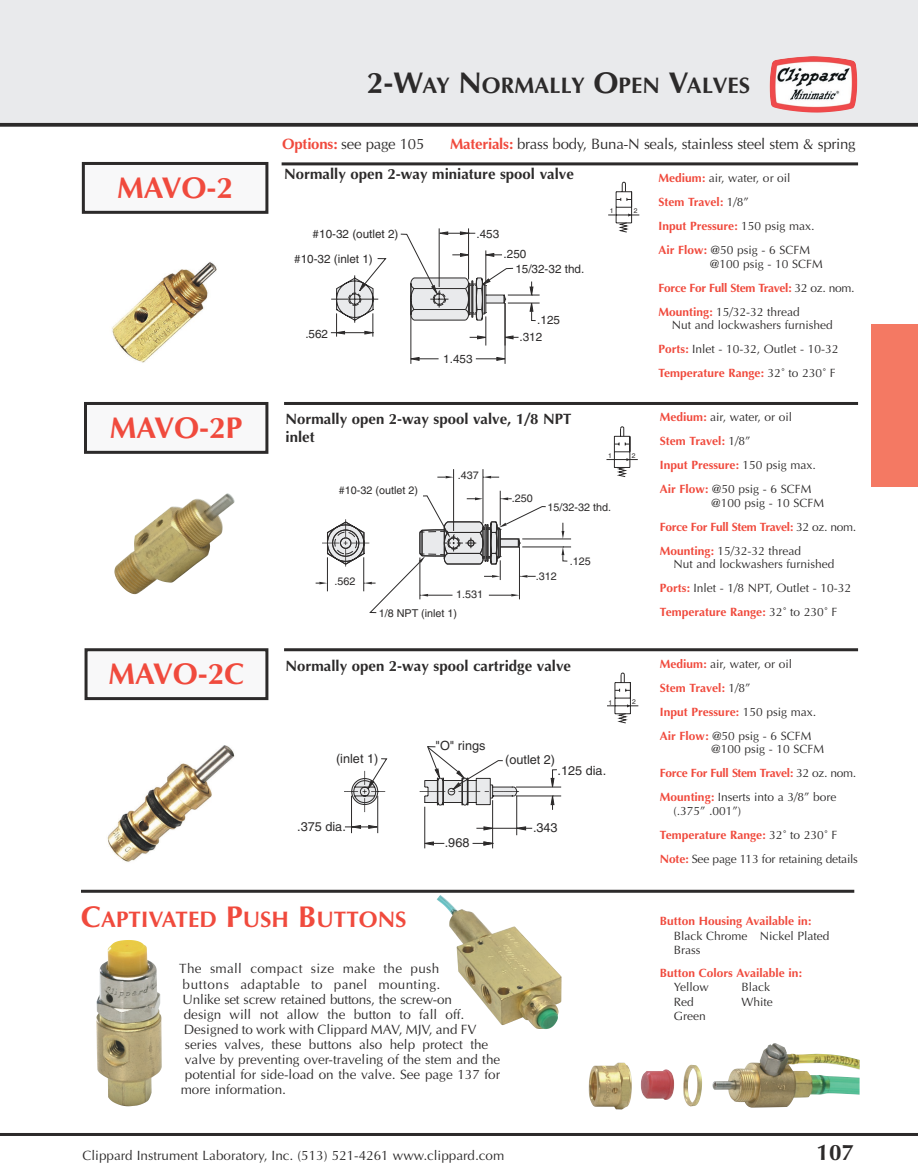
<style>
.page{position:relative;width:918px;height:1172px;background:#fff}
.page>*{position:absolute;margin:0;border:0;box-sizing:border-box;transform-origin:0 0}
.t1{font:700 30px "Optima";color:#f04a3d}
.t2{font:700 22.5px "Optima";color:#2c2a2a}
.t3{font:700 22.5px "Optima";color:#f04a3d}
.t4{font:700 15px/18.3px "Optima";color:#2c2a2a}
.t5{font:15px "Optima";letter-spacing:-.015em;color:#2c2a2a}
.t6{font:13.5px "Optima";color:#2c2a2a}
.t7{font:13.5px "Optima";letter-spacing:.02em;color:#2c2a2a}
.t8{font:12.6px "Helvetica";color:#2c2a2a}
.t9{font:12px/24px "Optima";color:#2c2a2a}
.t10{font:700 12px "Optima";color:#f04a3d}
.t11{font:11.7px/16.6px "Helvetica";color:#2c2a2a}
.t12{font:10.8px "Helvetica";color:#2c2a2a}
.t13{font:6.75px "Helvetica";color:#2c2a2a}
.s1{font-size:30px}
.s2{font-weight:700;color:#f04a3d}
</style>
<div class="page">
<img style="left:589px;top:1043px;width:271px;height:66px">
<img style="left:96px;top:940px;width:66px;height:166px">
<div style="left:0;top:0;width:918px;height:124px;background:#e9eaec"></div>
<hr style="left:0;top:1133px;width:918px;height:3px;background:#2c2a2a">
<img style="left:770px;top:56px;width:87px;height:57px">
<svg style="left:0;top:123px;width:918px;height:4px;background:#3c3a3a"></svg>
<div style="left:871px;top:324px;width:47px;height:162px;background:#f47963"></div>
<svg style="left:608px;top:181px;width:32px;height:52px"></svg>
<svg style="left:606px;top:426px;width:32px;height:51px"></svg>
<hr style="left:439px;top:228px;width:1px;height:59px;background:#2c2a2a">
<hr style="left:468px;top:228px;width:1px;height:51px;background:#2c2a2a">
<svg style="left:330px;top:231px;width:210px;height:133px"></svg>
<hr style="left:453px;top:469px;width:1px;height:62px;background:#2c2a2a">
<hr style="left:483px;top:469px;width:1px;height:54px;background:#2c2a2a">
<svg style="left:437px;top:476px;width:17px;height:2px"></svg>
<svg style="left:483px;top:476px;width:16px;height:2px"></svg>
<svg style="left:316px;top:490px;width:256px;height:123px"></svg>
<div style="left:83px;top:163px;width:184px;height:49px;background:#f8f8f9"></div>
<div style="left:82px;top:162px;width:186px;height:52px;border:3px solid #2c2a2a"></div>
<hr style="left:282px;top:162px;width:576px;height:3px;background:#2c2a2a">
<div style="left:86px;top:403px;width:181px;height:49px;background:#f8f8f9"></div>
<div style="left:84px;top:402px;width:184px;height:52px;border:3px solid #2c2a2a"></div>
<hr style="left:284px;top:402px;width:574px;height:3px;background:#2c2a2a">
<img style="left:112px;top:262px;width:105px;height:101px">
<img style="left:114px;top:493px;width:121px;height:101px">
<svg style="left:607px;top:672px;width:32px;height:52px"></svg>
<div style="left:86px;top:649px;width:181px;height:49px;background:#f8f8f9"></div>
<div style="left:85px;top:648px;width:183px;height:52px;border:3px solid #2c2a2a"></div>
<hr style="left:284px;top:648px;width:574px;height:3px;background:#2c2a2a">
<img style="left:107px;top:745px;width:128px;height:117px">
<hr style="left:424px;top:806px;width:1px;height:42px;background:#2c2a2a">
<hr style="left:492px;top:800px;width:1px;height:48px;background:#2c2a2a">
<svg style="left:424px;top:841px;width:20px;height:4px"></svg>
<hr style="left:516px;top:795px;width:1px;height:40px;background:#2c2a2a">
<svg style="left:473px;top:841px;width:21px;height:4px"></svg>
<svg style="left:344px;top:746px;width:218px;height:87px"></svg>
<hr style="left:81px;top:889px;width:773px;height:3px;background:#2c2a2a">
<img style="left:437px;top:895px;width:125px;height:134px">
<h2 class="t2" style="left:367px;top:76px;width:385px"><span class="s1">2-W</span>AY <span class="s1">N</span>ORMALLY <span class="s1">O</span>PEN <span class="s1">V</span>ALVES</h2>
<h1 class="t1" style="left:117px;top:175px;width:118px">MAVO-2</h1>
<h1 class="t1" style="left:110px;top:415px;width:134px">MAVO-2P</h1>
<p class="t5" style="left:282px;top:138px;width:144px"><span class="s2">Options:</span> see page 105</p>
<p class="t5" style="left:450px;top:138px;width:407px"><span class="s2">Materials:</span> brass body, Buna-N seals, stainless steel stem &amp; spring</p>
<p class="t4" style="left:284px;top:166px;width:291px">Normally open 2-way miniature spool valve</p>
<p class="t11" style="left:313px;top:227px;width:87px">#10-32 (outlet 2)</p>
<p class="t11" style="left:294px;top:252px;width:80px">#10-32 (inlet 1)</p>
<p class="t11" style="left:305px;top:326px;width:24px">.562</p>
<p class="t11" style="left:476px;top:226px;width:24px">.453</p>
<p class="t11" style="left:504px;top:247px;width:24px">.250</p>
<p class="t11" style="left:515px;top:261px;width:70px">15/32-32 thd.</p>
<p class="t11" style="left:443px;top:352px;width:31px">1.453</p>
<p class="t11" style="left:520px;top:313px;width:42px;text-indent:18px">.125 .312</p>
<p class="t4" style="left:286px;top:411px;width:287px">Normally open 2-way spool valve, 1/8 NPT inlet</p>
<p class="t12" style="left:458px;top:471px;width:23px">.437</p>
<p class="t13" style="left:610px;top:208px;width:5px">1</p>
<p class="t13" style="left:634px;top:208px;width:5px">2</p>
<p class="t13" style="left:608px;top:453px;width:5px">1</p>
<p class="t13" style="left:632px;top:453px;width:5px">2</p>
<p class="t12" style="left:339px;top:486px;width:81px">#10-32 (outlet 2)</p>
<p class="t12" style="left:334px;top:577px;width:23px">.562</p>
<p class="t12" style="left:456px;top:590px;width:29px">1.531</p>
<p class="t12" style="left:379px;top:609px;width:80px">1/8 NPT (inlet 1)</p>
<p class="t12" style="left:512px;top:494px;width:23px">.250</p>
<p class="t12" style="left:548px;top:503px;width:65px">15/32-32 thd.</p>
<p class="t12" style="left:570px;top:557px;width:23px">.125</p>
<p class="t12" style="left:536px;top:572px;width:23px">.312</p>
<p class="t9" style="left:658px;top:167px;width:158px"><span class="s2">Medium:</span> air, water, or oil<br><span class="s2">Stem Travel:</span> 1/8”<br><span class="s2">Input Pressure:</span> 150 psig max.<br><span class="s2">Air Flow:</span> @50 psig - 6 SCFM</p>
<p class="t9" style="left:658px;top:253px;width:198px;text-indent:51px">@100 psig - 10 SCFM<br><span class="s2">Force For Full Stem Travel:</span> 32 oz. nom.<br><span class="s2">Mounting:</span> 15/32-32 thread</p>
<p class="t9" style="left:658px;top:314px;width:182px;text-indent:14px">Nut and lockwashers furnished<br><span class="s2">Ports:</span> Inlet - 10-32, Outlet - 10-32<br><span class="s2">Temperature Range:</span> 32˚ to 230˚ F</p>
<p class="t9" style="left:660px;top:406px;width:158px"><span class="s2">Medium:</span> air, water, or oil<br><span class="s2">Stem Travel:</span> 1/8”<br><span class="s2">Input Pressure:</span> 150 psig max.<br><span class="s2">Air Flow:</span> @50 psig - 6 SCFM</p>
<p class="t9" style="left:660px;top:492px;width:198px;text-indent:51px">@100 psig - 10 SCFM<br><span class="s2">Force For Full Stem Travel:</span> 32 oz. nom.<br><span class="s2">Mounting:</span> 15/32-32 thread</p>
<p class="t9" style="left:660px;top:553px;width:193px;text-indent:14px">Nut and lockwashers furnished<br><span class="s2">Ports:</span> Inlet - 1/8 NPT, Outlet - 10-32<br><span class="s2">Temperature Range:</span> 32˚ to 230˚ F</p>
<h1 class="t1" style="left:108px;top:661px;width:138px">MAVO-2C</h1>
<p class="t4" style="left:286px;top:658px;width:287px">Normally open 2-way spool cartridge valve</p>
<p class="t9" style="left:660px;top:652px;width:158px"><span class="s2">Medium:</span> air, water, or oil<br><span class="s2">Stem Travel:</span> 1/8”<br><span class="s2">Input Pressure:</span> 150 psig max.<br><span class="s2">Air Flow:</span> @50 psig - 6 SCFM</p>
<p class="t9" style="left:660px;top:738px;width:198px;text-indent:51px">@100 psig - 10 SCFM<br><span class="s2">Force For Full Stem Travel:</span> 32 oz. nom.<br><span class="s2">Mounting:</span> Inserts into a 3/8” bore</p>
<p class="t9" style="left:660px;top:799px;width:199px;text-indent:14px">(.375” .001”)<br><span class="s2">Temperature Range:</span> 32˚ to 230˚ F<br><span class="s2">Note:</span> See page 113 for retaining details</p>
<p class="t13" style="left:609px;top:699px;width:5px">1</p>
<p class="t13" style="left:632px;top:699px;width:5px">2</p>
<p class="t8" style="left:436px;top:741px;width:51px">"O" rings</p>
<p class="t8" style="left:336px;top:754px;width:44px">(inlet 1)</p>
<p class="t8" style="left:505px;top:754px;width:52px">(outlet 2)</p>
<p class="t8" style="left:558px;top:765px;width:50px">.125 dia.</p>
<p class="t8" style="left:297px;top:822px;width:50px">.375 dia.</p>
<p class="t8" style="left:533px;top:823px;width:26px">.343</p>
<p class="t8" style="left:445px;top:838px;width:26px">.968</p>
<h2 class="t3" style="left:81px;top:910px;width:327px"><span class="s1">C</span>APTIVATED <span class="s1">P</span>USH <span class="s1">B</span>UTTONS</h2>
<p class="t7" style="left:179px;top:963px;width:261px">The small compact size make the push</p>
<p class="t7" style="left:183px;top:978px;width:259px">buttons adaptable to panel mounting.</p>
<p class="t6" style="left:183px;top:993px;width:271px">Unlike set screw retained buttons, the screw-on</p>
<p class="t6" style="left:184px;top:1008px;width:282px">design will not allow the button to fall off.</p>
<p class="t6" style="left:184px;top:1023px;width:294px">Designed to work with Clippard MAV, MJV, and FV</p>
<p class="t6" style="left:185px;top:1038px;width:305px">series valves, these buttons also help protect the</p>
<p class="t6" style="left:185px;top:1053px;width:317px">valve by preventing over-traveling of the stem and the</p>
<p class="t6" style="left:185px;top:1068px;width:317px">potential for side-load on the valve. See page 137 for</p>
<p class="t6" style="left:181px;top:1083px;width:107px">more information.</p>
<p class="t6" style="left:82px;top:1150px;width:423px">Clippard Instrument Laboratory, Inc. (513) 521-4261 www.clippard.com</p>
<p class="t10" style="left:660px;top:916px;width:153px">Button Housing Available in:</p>
<p class="t9" style="left:674px;top:929px;width:157px;line-height:14.5px">Black Chrome Nickel Plated<br>Brass</p>
<p class="t10" style="left:660px;top:967px;width:143px">Button Colors Available in:</p>
<p class="t9" style="left:674px;top:976px;width:37px">Yellow</p>
<p class="t9" style="left:741px;top:976px;width:30px">Black</p>
<p class="t9" style="left:674px;top:991px;width:22px">Red</p>
<p class="t9" style="left:741px;top:991px;width:33px">White</p>
<p class="t9" style="left:674px;top:1005px;width:33px">Green</p>
<h2 class="t2" style="left:817px;top:1143px;width:39px">107</h2>
</div>
